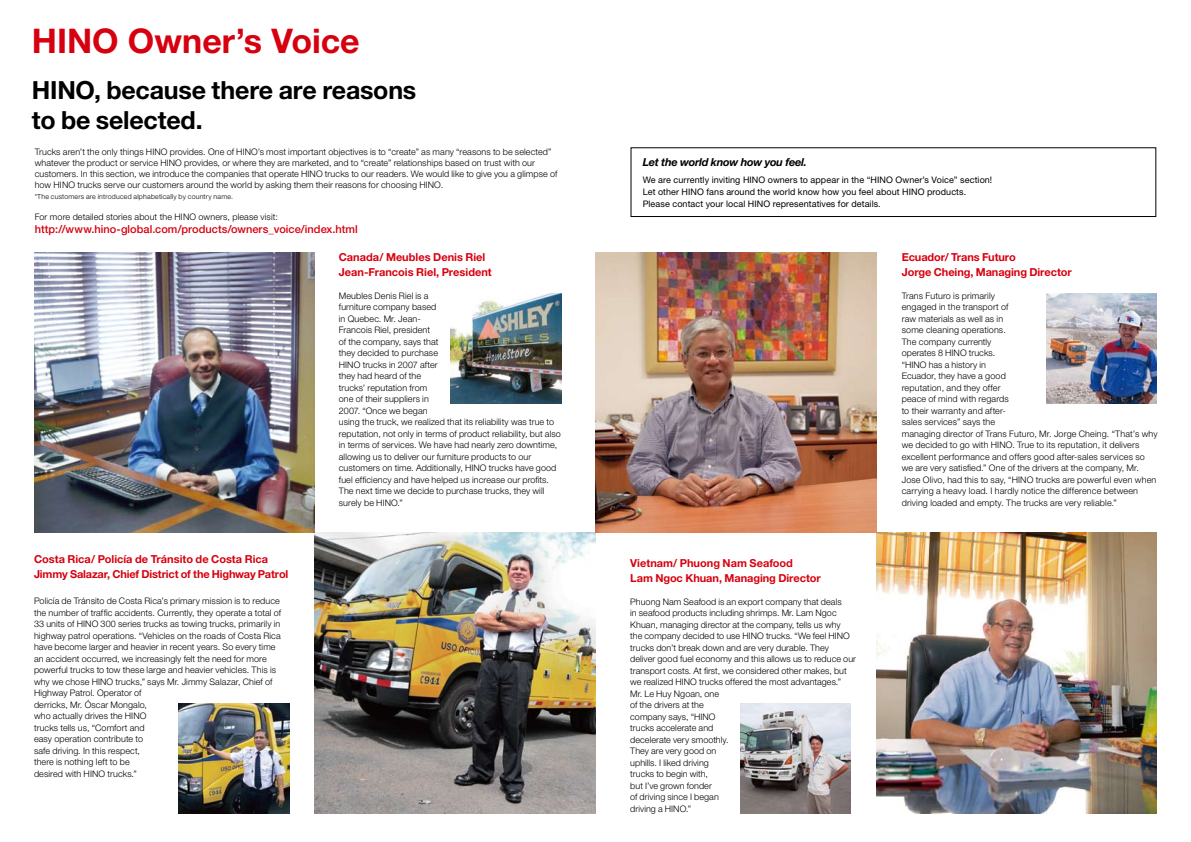
<style>
.page{position:relative;width:1191px;height:842px;background:#fff}
.page>*{position:absolute;margin:0;border:0;box-sizing:border-box;transform-origin:0 0}
.t1{font:700 34px "Helvetica Neue LT Std";color:#d7000f}
.t2{font:700 25px/30px "Helvetica Neue LT Std";letter-spacing:-.01em;color:#000}
.t3{font:700 11px/15px "Helvetica Neue LT Std";letter-spacing:-.005em;color:#d7000f}
.t4{font:500 11px "Helvetica Neue LT Std";color:#d7000f}
.t5{font:italic 700 11px "Helvetica Neue LT Std";letter-spacing:-.03em;color:#000}
.t6{font:300 9px/11.5px "Helvetica Neue LT Std";letter-spacing:.01em;color:#000}
.t7{font:9px/12px "Helvetica Neue LT Std";letter-spacing:.01em;color:#000}
.t8{font:300 7px "Helvetica Neue LT Std";letter-spacing:.03em;color:#000}
</style>
<div class="page">
<img style="left:876px;top:533px;width:281px;height:281px">
<img style="left:315px;top:533px;width:280px;height:281px">
<img style="left:179px;top:703px;width:110px;height:111px">
<img style="left:740px;top:703px;width:110px;height:111px">
<img style="left:595px;top:252px;width:281px;height:281px">
<img style="left:34px;top:252px;width:281px;height:281px">
<img style="left:451px;top:293px;width:110px;height:111px">
<img style="left:1046px;top:293px;width:111px;height:111px">
<div style="left:630px;top:147px;width:526px;height:70px;border:1px solid #000"></div>
<h1 class="t1" style="left:32px;top:20px;width:329px">HINO Owner’s Voice</h1>
<h2 class="t2" style="left:32px;top:75px;width:386px">HINO, because there are reasons to be selected.</h2>
<p class="t6" style="left:35px;top:146px;width:524px;line-height:11px">Trucks aren’t the only things HINO provides. One of HINO’s most important objectives is to “create” as many “reasons to be selected” whatever the product or service HINO provides, or where they are marketed, and to “create” relationships based on trust with our customers. In this section, we introduce the companies that operate HINO trucks to our readers. We would like to give you a glimpse of how HINO trucks serve our customers around the world by asking them their reasons for choosing HINO.</p>
<p class="t8" style="left:35px;top:192px;width:200px">*The customers are introduced alphabetically by country name.</p>
<p class="t6" style="left:35px;top:211px;width:245px">For more detailed stories about the HINO owners, please visit:</p>
<p class="t4" style="left:35px;top:223px;width:325px">http://www.hino-global.com/products/owners_voice/index.html</p>
<p class="t3" style="left:34px;top:551px;width:256px">Costa Rica/ Policía de Tránsito de Costa Rica<br>Jimmy Salazar, Chief District of the Highway Patrol</p>
<p class="t6" style="left:34px;top:595px;width:248px">Policía de Tránsito de Costa Rica’s primary mission is to reduce the number of traffic accidents. Currently, they operate a total of 33 units of HINO 300 series trucks as towing trucks, primarily in highway patrol operations. “Vehicles on the roads of Costa Rica have become larger and heavier in recent years. So every time an accident occurred, we increasingly felt the need for more powerful trucks to tow these large and heavier vehicles. This is why we chose HINO trucks,” says Mr. Jimmy Salazar, Chief of Highway Patrol. Operator of<br>derricks, Mr. Óscar Mongalo,<br>who actually drives the HINO<br>trucks tells us, “Comfort and<br>easy operation contribute to<br>safe driving. In this respect,<br>there is nothing left to be<br>desired with HINO trucks.”</p>
<p class="t3" style="left:339px;top:249px;width:154px">Canada/ Meubles Denis Riel<br>Jean-Francois Riel, President</p>
<p class="t6" style="left:339px;top:289px;width:223px">Meubles Denis Riel is a<br>furniture company based<br>in Quebec. Mr. Jean-<br>Francois Riel, president<br>of the company, says that<br>they decided to purchase<br>HINO trucks in 2007 after<br>they had heard of the<br>trucks’ reputation from<br>one of their suppliers in<br>2007. “Once we began<br>using the truck, we realized that its reliability was true to reputation, not only in terms of product reliability, but also in terms of services. We have had nearly zero downtime, allowing us to deliver our furniture products to our customers on time. Additionally, HINO trucks have good fuel efficiency and have helped us increase our profits.<br>The next time we decide to purchase trucks, they will surely be HINO.”</p>
<p class="t5" style="left:642px;top:155px;width:166px">Let the world know how you feel.</p>
<p class="t7" style="left:642px;top:174px;width:351px">We are currently inviting HINO owners to appear in the “HINO Owner’s Voice” section!<br>Let other HINO fans around the world know how you feel about HINO products.<br>Please contact your local HINO representatives for details.</p>
<p class="t3" style="left:630px;top:556px;width:192px">Vietnam/ Phuong Nam Seafood<br>Lam Ngoc Khuan, Managing Director</p>
<p class="t6" style="left:630px;top:596px;width:227px">Phuong Nam Seafood is an export company that deals<br>in seafood products including shrimps. Mr. Lam Ngoc Khuan, managing director at the company, tells us why<br>the company decided to use HINO trucks. “We feel HINO trucks don’t break down and are very durable. They deliver good fuel economy and this allows us to reduce our transport costs. At first, we considered other makes, but we realized HINO trucks offered the most advantages.”<br>Mr. Le Huy Ngoan, one<br>of the drivers at the<br>company says, “HINO<br>trucks accelerate and<br>decelerate very smoothly.<br>They are very good on<br>uphills. I liked driving<br>trucks to begin with,<br>but I’ve grown fonder<br>of driving since I began<br>driving a HINO.”</p>
<p class="t3" style="left:901px;top:249px;width:171px">Ecuador/ Trans Futuro<br>Jorge Cheing, Managing Director</p>
<p class="t6" style="left:901px;top:289px;width:257px">Trans Futuro is primarily<br>engaged in the transport of<br>raw materials as well as in<br>some cleaning operations.<br>The company currently<br>operates 8 HINO trucks.<br>“HINO has a history in<br>Ecuador, they have a good<br>reputation, and they offer<br>peace of mind with regards<br>to their warranty and after-<br>sales services” says the<br>managing director of Trans Futuro, Mr. Jorge Cheing. “That’s why we decided to go with HINO. True to its reputation, it delivers excellent performance and offers good after-sales services so we are very satisfied.” One of the drivers at the company, Mr.<br>Jose Olivo, had this to say, “HINO trucks are powerful even when carrying a heavy load. I hardly notice the difference between driving loaded and empty. The trucks are very reliable.”</p>
</div>
